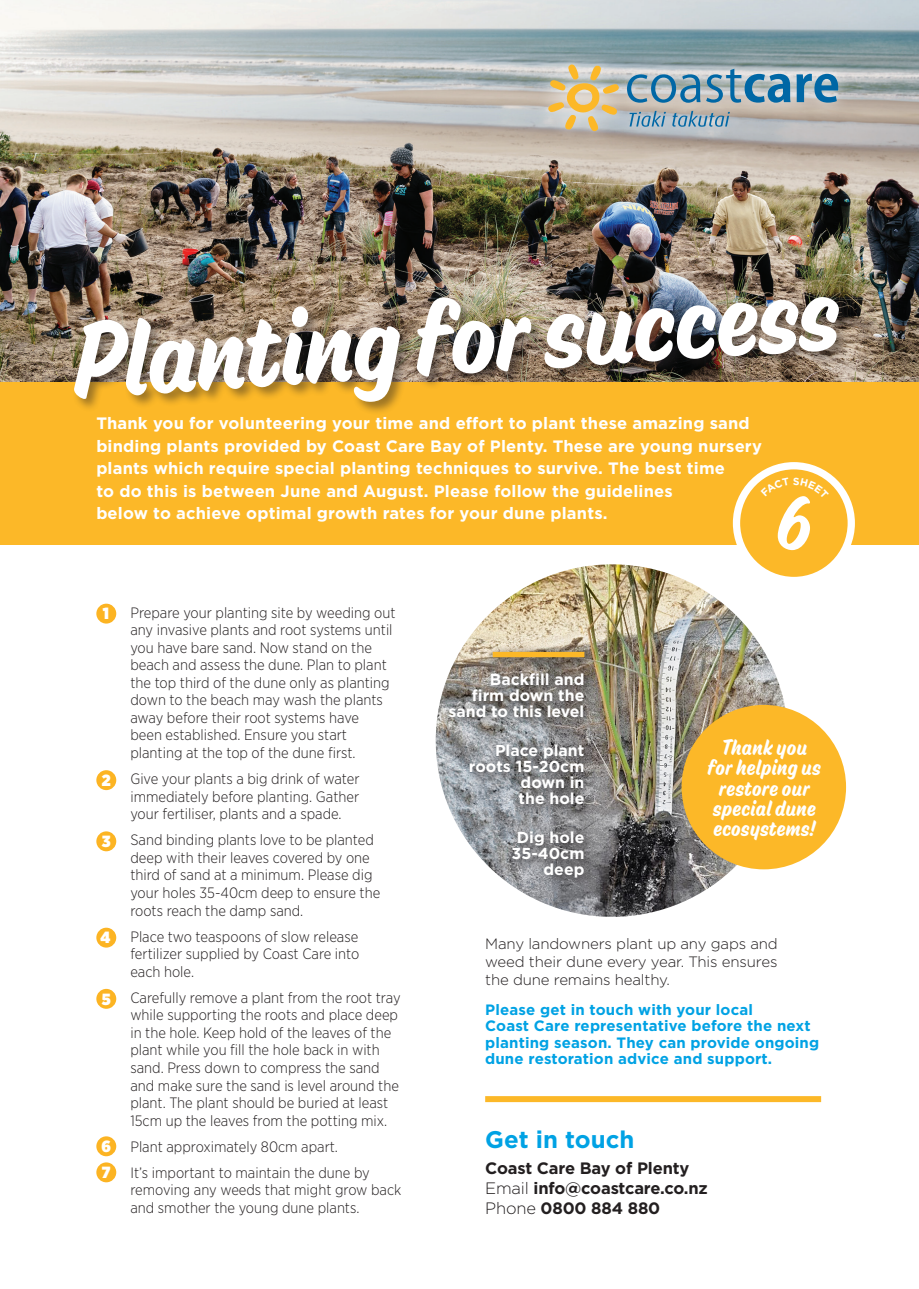
<style>
.page{position:relative;width:919px;height:1289px;background:#fff}
.page>*{position:absolute;margin:0;border:0;box-sizing:border-box;transform-origin:0 0}
.t1{font:105.3px "Suti";color:#fff}
.t2{font:700 24px "Gotham";color:#00a2e4}
.t3{font:21.6px/20.2px "Suti";letter-spacing:.025em;color:#fff;text-align:center}
.t4{font:700 16.5px/22.5px "Gotham";letter-spacing:.01em;color:#fff}
.Paragraph_Style_1{font:700 16.5px/19.8px "Gotham";letter-spacing:-.01em;color:#231f20}
.t5{font:900 16.2px "Gotham Narrow";color:#fff}
.t6{font:700 15.9px/16px "Gotham";color:#fff;text-align:right}
.t7{font:300 15px/17.5px "Gotham Narrow";color:#231f20}
.Paragraph_Style_1-2{font:700 15px/16.5px "Gotham";letter-spacing:.01em;color:#00a2e4}
.Paragraph_Style_1-3{font:300 15px/18px "Gotham";letter-spacing:-.01em;color:#231f20;text-align:justify}
.s1{font-weight:300}
</style>
<div class="page">
<img style="left:0;top:0;width:918px;height:381px">
<div style="left:0;top:381px;width:918px;height:163px;background:#fcb828"></div>
<div style="left:533px;top:50px;width:320px;height:96px;background:#fff;opacity:.95"></div>
<svg style="left:548px;top:64px;width:71px;height:67px"></svg>
<svg style="left:627px;top:69px;width:211px;height:34px"></svg>
<svg style="left:629px;top:111px;width:100px;height:16px"></svg>
<div style="left:485px;top:1096px;width:336px;height:6px;background:#fcb828"></div>
<div style="left:96px;top:603px;width:20px;height:20px;background:#fcb423;border-radius:50%"></div>
<div style="left:96px;top:770px;width:20px;height:20px;background:#fcb423;border-radius:50%"></div>
<div style="left:96px;top:831px;width:20px;height:20px;background:#fcb423;border-radius:50%"></div>
<div style="left:96px;top:927px;width:20px;height:20px;background:#fcb423;border-radius:50%"></div>
<div style="left:96px;top:988px;width:20px;height:20px;background:#fcb423;border-radius:50%"></div>
<div style="left:96px;top:1136px;width:20px;height:20px;background:#fcb423;border-radius:50%"></div>
<div style="left:96px;top:1162px;width:20px;height:20px;background:#fcb423;border-radius:50%"></div>
<img style="left:435px;top:564px;width:353px;height:352px;border-radius:176px">
<div style="left:443px;top:645px;width:154px;height:244px;background:#231f20;opacity:.84"></div>
<div style="left:492px;top:652px;width:92px;height:5px;background:#fcb828"></div>
<div style="left:681px;top:705px;width:165px;height:164px;background:#fcb828;border-radius:50%"></div>
<div style="left:72px;top:295px;width:780px;height:121px;background:#231f20;opacity:.45"></div>
<svg style="left:736px;top:466px;width:115px;height:114px"></svg>
<div style="left:732px;top:462px;width:122px;height:122px;border:7px solid #fff;border-radius:50%"></div>
<svg style="left:760px;top:477px;width:68px;height:73px"></svg>
<p class="t1" style="left:67px;top:297px;width:768px;rotate:-4deg">Planting for success</p>
<p class="t4" style="left:96px;top:412px;width:667px">Thank you for volunteering your time and effort to plant these amazing sand binding plants provided by Coast Care Bay of Plenty. These are young nursery plants which require special planting techniques to survive. The best time<br>to do this is between June and August. Please follow the guidelines<br>below to achieve optimal growth rates for your dune plants.</p>
<p class="t5" style="left:103px;top:602px;width:8px">1</p>
<p class="t7" style="left:130px;top:603px;width:266px">Prepare your planting site by weeding out any invasive plants and root systems until you have bare sand. Now stand on the beach and assess the dune. Plan to plant the top third of the dune only as planting down to the beach may wash the plants away before their root systems have<br>been established. Ensure you start planting at the top of the dune first.</p>
<p class="t5" style="left:102px;top:769px;width:10px">2</p>
<p class="t7" style="left:130px;top:769px;width:231px;text-align:justify">Give your plants a big drink of water immediately before planting. Gather your fertiliser, plants and a spade.</p>
<p class="t5" style="left:102px;top:830px;width:10px">3</p>
<p class="t7" style="left:130px;top:830px;width:251px">Sand binding plants love to be planted deep with their leaves covered by one third of sand at a minimum. Please dig your holes 35-40cm deep to ensure the roots reach the damp sand.</p>
<p class="t5" style="left:101px;top:926px;width:11px">4</p>
<p class="t7" style="left:130px;top:927px;width:230px;text-align:justify">Place two teaspoons of slow release fertilizer supplied by Coast Care into each hole.</p>
<p class="t5" style="left:102px;top:987px;width:10px">5</p>
<p class="t7" style="left:130px;top:988px;width:272px">Carefully remove a plant from the root tray while supporting the roots and place deep in the hole. Keep hold of the leaves of the plant while you fill the hole back in with sand. Press down to compress the sand and make sure the sand is level around the plant. The plant should be buried at least 15cm up the leaves from the potting mix.</p>
<p class="t5" style="left:101px;top:1135px;width:11px">6</p>
<p class="t7" style="left:130px;top:1137px;width:209px">Plant approximately 80cm apart.</p>
<p class="t5" style="left:102px;top:1161px;width:10px">7</p>
<p class="t7" style="left:130px;top:1163px;width:272px">It’s important to maintain the dune by removing any weeds that might grow back and smother the young dune plants.</p>
<p class="t6" style="left:448px;top:671px;width:137px">Backfill and<br>firm down the sand to this level</p>
<p class="t6" style="left:469px;top:742px;width:117px">Place plant roots 15-20cm down in<br>the hole</p>
<p class="t6" style="left:511px;top:829px;width:74px">Dig hole<br>35-40cm deep</p>
<p class="t3" style="left:707px;top:736px;width:115px">Thank you for helping us restore our special dune ecosystems!</p>
<p class="Paragraph_Style_1-3" style="left:485px;top:933px;width:294px">Many landowners plant up any gaps and weed their dune every year. This ensures the dune remains healthy.</p>
<p class="Paragraph_Style_1-2" style="left:485px;top:1000px;width:335px">Please get in touch with your local<br>Coast Care representative before the next planting season. They can provide ongoing dune restoration advice and support.</p>
<p class="t2" style="left:485px;top:1123px;width:151px">Get in touch</p>
<p class="Paragraph_Style_1" style="left:485px;top:1158px;width:224px">Coast Care Bay of Plenty<br><span class="s1">Email</span> info@coastcare.co.nz<br><span class="s1">Phone</span> 0800 884 880</p>
</div>
